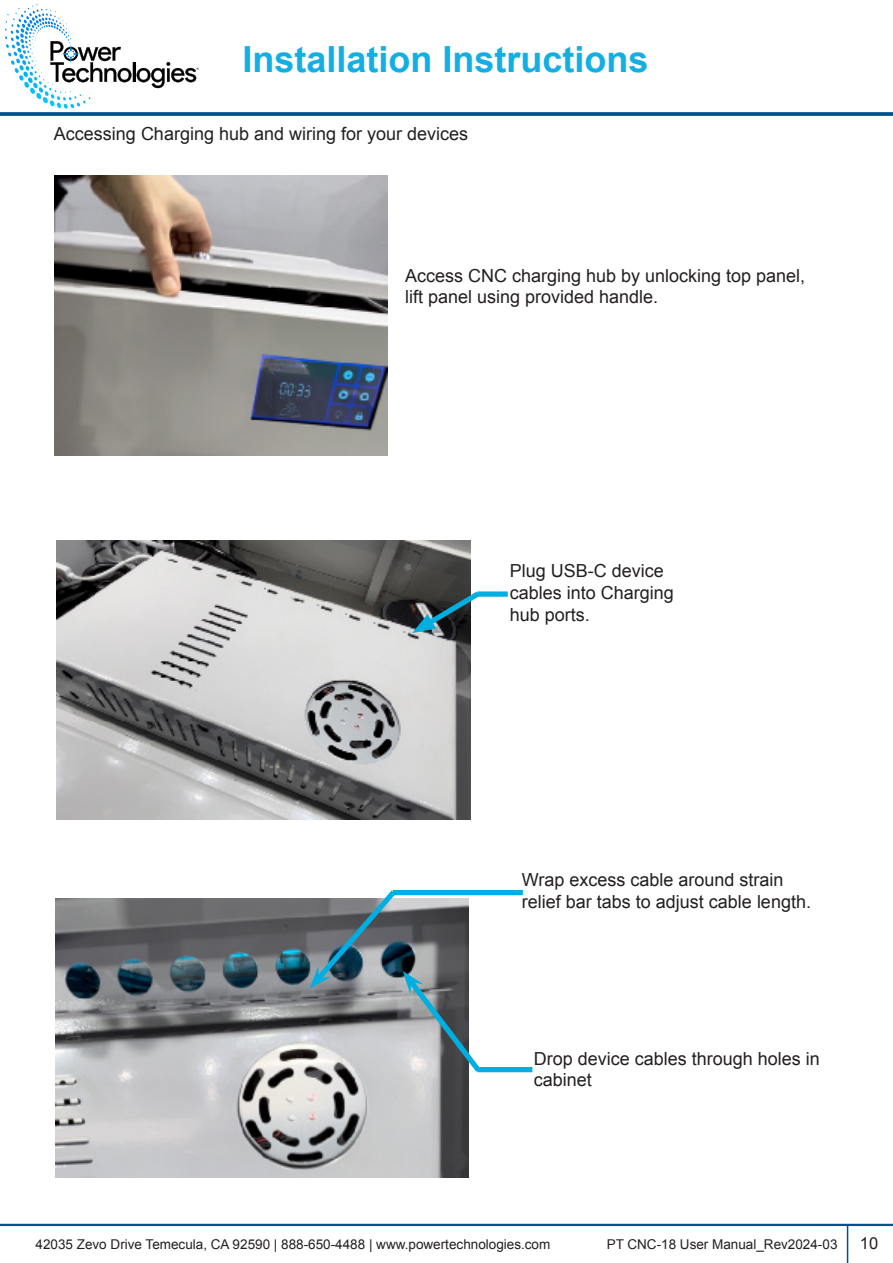
<style>
.page{position:relative;width:893px;height:1263px;background:#fff}
.page>*{position:absolute;margin:0;border:0;box-sizing:border-box;transform-origin:0 0}
.t1{font:700 36px "Arial";color:#13aee2}
.t2{font:18px/21.6px "Arial";color:#231f20}
.t3{font:16.5px "Arial";color:#231f20}
.t4{font:13.5px "Arial";color:#231f20}
</style>
<div class="page">
<svg style="left:0;top:112px;width:893px;height:4px;background:#125b92"></svg>
<hr style="left:0;top:1224px;width:893px;height:2px;background:#03518c">
<hr style="left:847px;top:1225px;width:1px;height:38px;background:#03518c">
<svg style="left:7px;top:4px;width:49px;height:15px"></svg>
<svg style="left:50px;top:41px;width:149px;height:47px"></svg>
<img style="left:54px;top:176px;width:333px;height:280px">
<img style="left:57px;top:540px;width:414px;height:279px">
<div style="left:477px;top:591px;width:31px;height:6px;background:#00afe2"></div>
<svg style="left:412px;top:587px;width:73px;height:46px"></svg>
<img style="left:55px;top:898px;width:414px;height:280px">
<div style="left:477px;top:1067px;width:55px;height:5px;background:#00afe2"></div>
<div style="left:393px;top:890px;width:130px;height:5px;background:#00afe2"></div>
<svg style="left:310px;top:890px;width:176px;height:187px;background:#88949a"></svg>
<p class="t1" style="left:242px;top:35px;width:408px">Installation Instructions</p>
<p class="t2" style="left:54px;top:123px;width:416px">Accessing Charging hub and wiring for your devices</p>
<p class="t2" style="left:405px;top:265px;width:402px">Access CNC charging hub by unlocking top panel, lift panel using provided handle.</p>
<p class="t2" style="left:510px;top:560px;width:166px">Plug USB-C device cables into Charging hub ports.</p>
<p class="t2" style="left:522px;top:869px;width:291px">Wrap excess cable around strain relief bar tabs to adjust cable length.</p>
<p class="t2" style="left:534px;top:1048px;width:288px">Drop device cables through holes in cabinet</p>
<p class="t4" style="left:36px;top:1236px;width:516px">42035 Zevo Drive Temecula, CA 92590 | 888-650-4488 | www.powertechnologies.com</p>
<p class="t4" style="left:607px;top:1236px;width:232px">PT CNC-18 User Manual_Rev2024-03</p>
<p class="t3" style="left:860px;top:1233px;width:20px">10</p>
</div>
